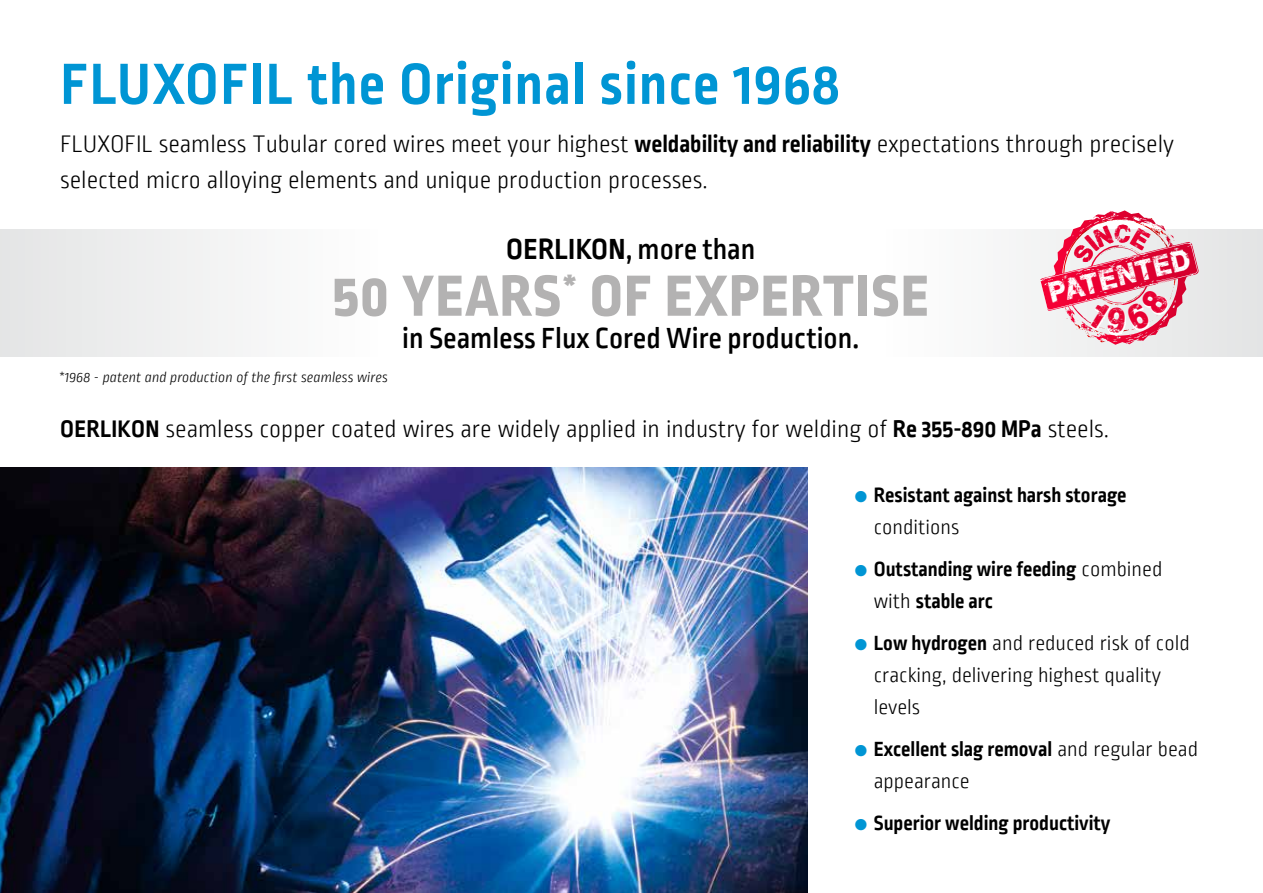
<style>
.page{position:relative;width:1263px;height:893px;background:#fff}
.page>*{position:absolute;margin:0;border:0;box-sizing:border-box;transform-origin:0 0}
.t1{font:700 61.2px "Ropa Sans PTT";letter-spacing:.02em;color:#0095d4}
.t2{font:800 61.2px "Ropa Sans PTT";letter-spacing:.025em;color:#b3b2b2}
.t3{font:500 30.6px "Ropa Sans PTT";color:#000}
.t4{font:300 25.2px/36px "Ropa Sans PTT";color:#000}
.t5{font:23.25px "Plane Crash";color:#fff}
.t6{font:300 21.6px/32.2px "Ropa Sans PTT";color:#000}
.t7{font:700 21.6px/32.2px "Ropa Sans PTT";color:#000}
.t8{font:italic 300 15px "Ropa Sans PTT";color:#000}
.s1{font-weight:700}
.s2{color:#0095d4}
.s3{font-weight:300}
</style>
<div class="page">
<div style="left:0;top:229px;width:387px;height:127px;background:linear-gradient(to right,#e4e5e5,#fff)"></div>
<img style="left:0;top:468px;width:808px;height:425px">
<div style="left:876px;top:229px;width:387px;height:127px;background:linear-gradient(to right,#fff,#e3e4e5)"></div>
<svg style="left:1040px;top:211px;width:159px;height:141px"></svg>
<h1 class="t1" style="left:60px;top:49px;width:780px">FLUXOFIL the Original since 1968</h1>
<p class="t4" style="left:60px;top:127px;width:1115px">FLUXOFIL seamless Tubular cored wires meet your highest <span class="s1">weldability and reliability</span> expectations through precisely selected micro alloying elements and unique production processes.</p>
<p class="t3" style="left:506px;top:232px;width:251px"><span class="s1">OERLIKON</span>, more than</p>
<h1 class="t2" style="left:333px;top:260px;width:597px">50 YEARS<sup>*</sup> OF EXPERTISE</h1>
<p class="t3" style="left:402px;top:321px;width:458px">in Seamless Flux Cored Wire production.</p>
<p class="t5" style="left:1047px;top:283px;width:147px;rotate:-14deg">patented</p>
<p class="t8" style="left:58px;top:369px;width:331px">*1968 - patent and production of the first seamless wires</p>
<p class="t4" style="left:60px;top:412px;width:1050px"><span class="s1">OERLIKON</span> seamless copper coated wires are widely applied in industry for welding of <span class="s1">Re 355-890 MPa</span> steels.</p>
<p class="t7" style="left:874px;top:480px;width:254px;text-indent:-19px"><span class="s2">●</span> Resistant against harsh storage <span class="s3">conditions</span></p>
<p class="t7" style="left:874px;top:554px;width:290px;text-indent:-19px"><span class="s2">●</span> Outstanding wire feeding <span class="s3">combined with</span> stable arc</p>
<p class="t6" style="left:874px;top:628px;width:317px;text-indent:-19px"><span class="s2">●</span> <span class="s1">Low hydrogen</span> and reduced risk of cold cracking, delivering highest quality levels</p>
<p class="t6" style="left:874px;top:734px;width:326px;text-indent:-19px"><span class="s2">●</span> <span class="s1">Excellent slag removal</span> and regular bead appearance</p>
<p class="t7" style="left:855px;top:808px;width:257px"><span class="s2">●</span> Superior welding productivity</p>
</div>
